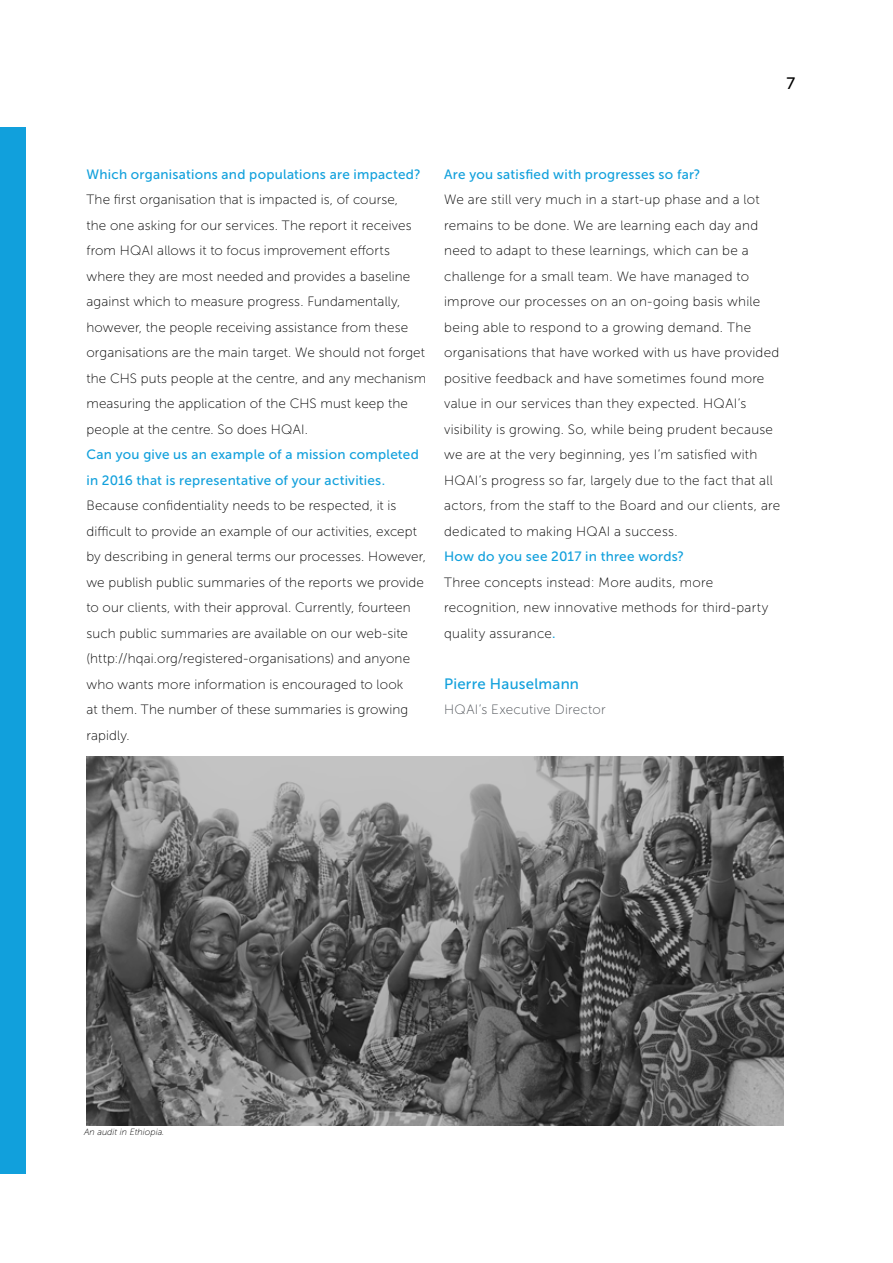
<style>
.page{position:relative;width:893px;height:1263px;background:#fff}
.page>*{position:absolute;margin:0;border:0;box-sizing:border-box;transform-origin:0 0}
.t1{font:16.5px "Museo Sans 500";color:#000}
.t2{font:15px "Museo Sans 500";letter-spacing:.015em;color:#11a0dc}
.t3{font:13.5px/25.5px "Museo Sans 100";letter-spacing:.01em;color:#000}
.t4{font:13.5px/25.5px "Museo Sans 500";letter-spacing:.02em;color:#11a0dc}
.t5{font:13.5px "Museo Sans 100";letter-spacing:.02em;color:#4d5156}
.t6{font:italic 9px "Museo Sans 100";color:#000}
.s1{font-family:"Museo Sans 500";color:#11a0dc}
</style>
<div class="page">
<div style="left:0;top:128px;width:26px;height:1046px;background:#11a0dc"></div>
<img style="left:86px;top:757px;width:698px;height:369px">
<p class="t1" style="left:786px;top:75px;width:10px">7</p>
<p class="t4" style="left:86px;top:161px;width:336px">Which organisations and populations are impacted?</p>
<p class="t3" style="left:86px;top:187px;width:341px">The first organisation that is impacted is, of course,<br>the one asking for our services. The report it receives from HQAI allows it to focus improvement efforts where they are most needed and provides a baseline against which to measure progress. Fundamentally, however, the people receiving assistance from these organisations are the main target. We should not forget the CHS puts people at the centre, and any mechanism measuring the application of the CHS must keep the people at the centre. So does HQAI.</p>
<p class="t4" style="left:86px;top:442px;width:334px">Can you give us an example of a mission completed in 2016 that is representative of your activities.</p>
<p class="t3" style="left:86px;top:493px;width:341px">Because confidentiality needs to be respected, it is difficult to provide an example of our activities, except by describing in general terms our processes. However, we publish public summaries of the reports we provide to our clients, with their approval. Currently, fourteen such public summaries are available on our web-site (http://hqai.org/registered-organisations) and anyone who wants more information is encouraged to look<br>at them. The number of these summaries is growing rapidly.</p>
<p class="t4" style="left:444px;top:161px;width:258px">Are you satisfied with progresses so far?</p>
<p class="t3" style="left:444px;top:187px;width:338px">We are still very much in a start-up phase and a lot remains to be done. We are learning each day and need to adapt to these learnings, which can be a challenge for a small team. We have managed to improve our processes on an on-going basis while being able to respond to a growing demand. The organisations that have worked with us have provided positive feedback and have sometimes found more value in our services than they expected. HQAI’s visibility is growing. So, while being prudent because we are at the very beginning, yes I’m satisfied with HQAI’s progress so far, largely due to the fact that all actors, from the staff to the Board and our clients, are dedicated to making HQAI a success.</p>
<p class="t4" style="left:444px;top:544px;width:241px">How do you see 2017 in three words?</p>
<p class="t3" style="left:444px;top:570px;width:326px">Three concepts instead: More audits, more recognition, new innovative methods for third-party quality assurance<span class="s1">.</span></p>
<p class="t2" style="left:444px;top:675px;width:136px">Pierre Hauselmann</p>
<p class="t5" style="left:444px;top:703px;width:163px">HQAI’s Executive Director</p>
<p class="t6" style="left:84px;top:1127px;width:82px">An audit in Ethiopia.</p>
</div>
